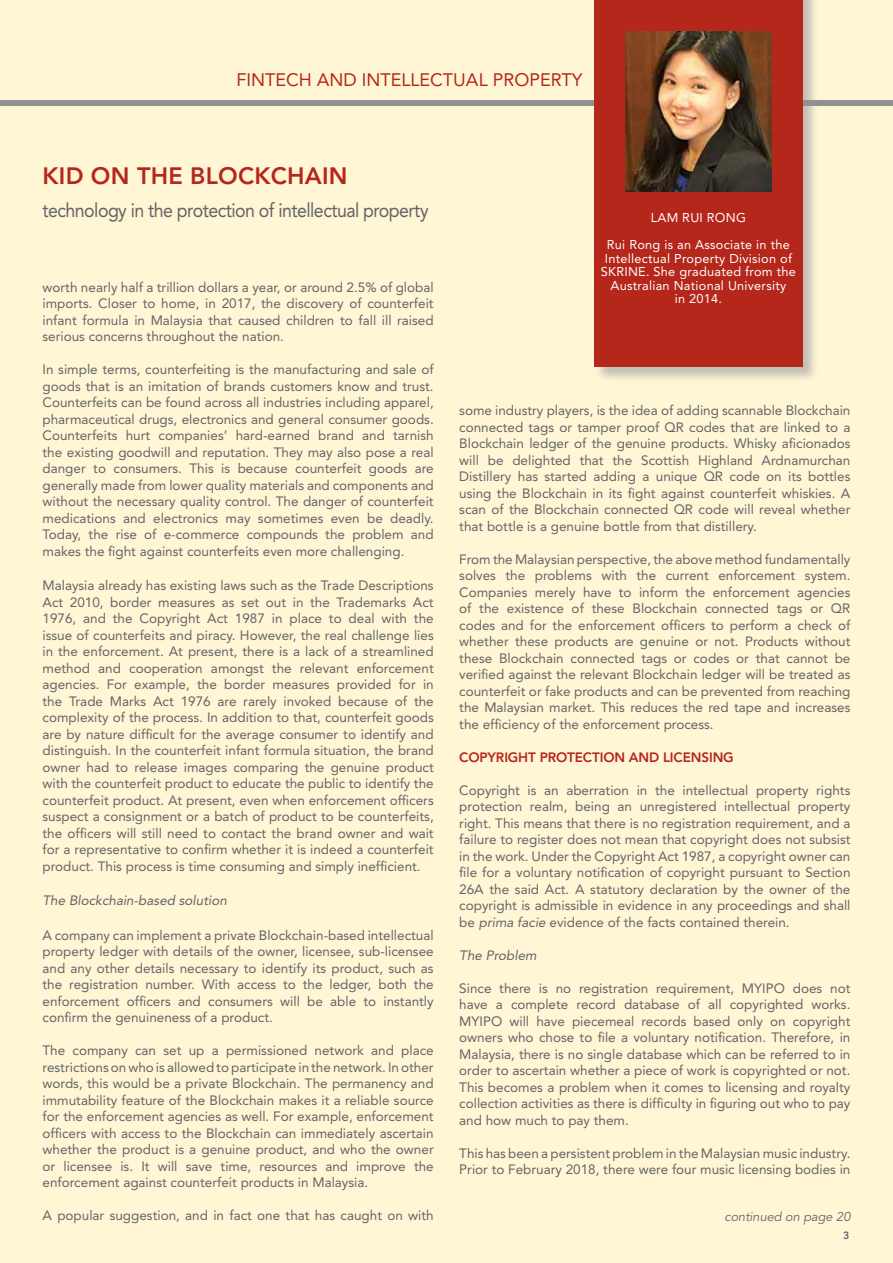
<style>
.page{position:relative;width:893px;height:1263px;background:#fff6d6}
.page>*{position:absolute;margin:0;border:0;box-sizing:border-box;transform-origin:0 0}
.t1{font:800 23.55px "Avenir";letter-spacing:.01em;color:#b5261b}
.t2{font:19.5px "Avenir";letter-spacing:-.03em;color:#636165;scale:.91 1}
.t3{font:18px "Avenir";color:#b5261b}
.t4{font:13.5px/16.5px "Avenir";color:#636466;text-align:justify}
.t5{font:italic 13.5px "Avenir";color:#636466}
.t6{font:800 13.5px "Avenir";letter-spacing:-.01em;color:#b5261b}
.t7{font:12.75px/13.5px "Avenir";letter-spacing:.02em;color:#fff;text-align:center}
.t8{font:italic 12.75px "Avenir";color:#636466}
.t9{font:800 10.5px "Avenir";color:#636466}
.s1{font-style:italic}
</style>
<div class="page">
<div style="left:0;top:101px;width:893px;height:5px;background:#919195"></div>
<div style="left:594px;top:0;width:225px;height:383px;background:#919195;opacity:.55"></div>
<div style="left:594px;top:0;width:209px;height:366px;background:#b5261b"></div>
<img style="left:626px;top:32px;width:145px;height:160px">
<h3 class="t3" style="left:237px;top:70px;width:347px">FINTECH AND INTELLECTUAL PROPERTY</h3>
<h1 class="t1" style="left:43px;top:162px;width:307px">KID ON THE BLOCKCHAIN</h1>
<h2 class="t2" style="left:43px;top:199px;width:426px">technology in the protection of intellectual property</h2>
<p class="t4" style="left:43px;top:279px;width:393px">worth nearly half a trillion dollars a year, or around 2.5% of global imports. Closer to home, in 2017, the discovery of counterfeit infant formula in Malaysia that caused children to fall ill raised serious concerns throughout the nation.</p>
<p class="t4" style="left:43px;top:361px;width:393px">In simple terms, counterfeiting is the manufacturing and sale of goods that is an imitation of brands customers know and trust.<br>Counterfeits can be found across all industries including apparel, pharmaceutical drugs, electronics and general consumer goods.<br>Counterfeits hurt companies’ hard-earned brand and tarnish the existing goodwill and reputation. They may also pose a real danger to consumers. This is because counterfeit goods are generally made from lower quality materials and components and without the necessary quality control. The danger of counterfeit medications and electronics may sometimes even be deadly.<br>Today, the rise of e-commerce compounds the problem and makes the fight against counterfeits even more challenging.</p>
<p class="t4" style="left:43px;top:577px;width:393px">Malaysia already has existing laws such as the Trade Descriptions Act 2010, border measures as set out in the Trademarks Act 1976, and the Copyright Act 1987 in place to deal with the issue of counterfeits and piracy. However, the real challenge lies in the enforcement. At present, there is a lack of a streamlined method and cooperation amongst the relevant enforcement agencies. For example, the border measures provided for in the Trade Marks Act 1976 are rarely invoked because of the complexity of the process. In addition to that, counterfeit goods are by nature difficult for the average consumer to identify and distinguish. In the counterfeit infant formula situation, the brand owner had to release images comparing the genuine product with the counterfeit product to educate the public to identify the counterfeit product. At present, even when enforcement officers suspect a consignment or a batch of product to be counterfeits, the officers will still need to contact the brand owner and wait for a representative to confirm whether it is indeed a counterfeit product. This process is time consuming and simply inefficient.</p>
<p class="t5" style="left:43px;top:893px;width:186px">The Blockchain-based solution</p>
<p class="t4" style="left:43px;top:927px;width:393px">A company can implement a private Blockchain-based intellectual property ledger with details of the owner, licensee, sub-licensee and any other details necessary to identify its product, such as the registration number. With access to the ledger, both the enforcement officers and consumers will be able to instantly confirm the genuineness of a product.</p>
<p class="t4" style="left:43px;top:1042px;width:393px">The company can set up a permissioned network and place restrictions on who is allowed to participate in the network. In other words, this would be a private Blockchain. The permanency and immutability feature of the Blockchain makes it a reliable source for the enforcement agencies as well. For example, enforcement officers with access to the Blockchain can immediately ascertain whether the product is a genuine product, and who the owner or licensee is. It will save time, resources and improve the enforcement against counterfeit products in Malaysia.</p>
<p class="t4" style="left:43px;top:1207px;width:393px">A popular suggestion, and in fact one that has caught on with</p>
<p class="t7" style="left:607px;top:204px;width:184px;line-height:27px">LAM RUI RONG<br>Rui Rong is an Associate in the</p>
<p class="t7" style="left:601px;top:252px;width:197px">Intellectual Property Division of<br>SKRINE. She graduated from the<br>Australian National University<br>in 2014.</p>
<p class="t4" style="left:459px;top:402px;width:393px">some industry players, is the idea of adding scannable Blockchain connected tags or tamper proof QR codes that are linked to a Blockchain ledger of the genuine products. Whisky aficionados will be delighted that the Scottish Highland Ardnamurchan Distillery has started adding a unique QR code on its bottles using the Blockchain in its fight against counterfeit whiskies. A scan of the Blockchain connected QR code will reveal whether that bottle is a genuine bottle from that distillery.</p>
<p class="t4" style="left:459px;top:551px;width:393px">From the Malaysian perspective, the above method fundamentally solves the problems with the current enforcement system.<br>Companies merely have to inform the enforcement agencies of the existence of these Blockchain connected tags or QR codes and for the enforcement officers to perform a check of whether these products are genuine or not. Products without these Blockchain connected tags or codes or that cannot be verified against the relevant Blockchain ledger will be treated as counterfeit or fake products and can be prevented from reaching the Malaysian market. This reduces the red tape and increases the efficiency of the enforcement process.</p>
<p class="t6" style="left:459px;top:749px;width:276px">COPYRIGHT PROTECTION AND LICENSING</p>
<p class="t4" style="left:459px;top:782px;width:393px">Copyright is an aberration in the intellectual property rights protection realm, being an unregistered intellectual property right. This means that there is no registration requirement, and a failure to register does not mean that copyright does not subsist in the work. Under the Copyright Act 1987, a copyright owner can file for a voluntary notification of copyright pursuant to Section 26A the said Act. A statutory declaration by the owner of the copyright is admissible in evidence in any proceedings and shall be <span class="s1">prima facie</span> evidence of the facts contained therein.</p>
<p class="t5" style="left:459px;top:947px;width:79px">The Problem</p>
<p class="t4" style="left:459px;top:980px;width:393px">Since there is no registration requirement, MYIPO does not have a complete record database of all copyrighted works.<br>MYIPO will have piecemeal records based only on copyright owners who chose to file a voluntary notification. Therefore, in Malaysia, there is no single database which can be referred to in order to ascertain whether a piece of work is copyrighted or not.<br>This becomes a problem when it comes to licensing and royalty collection activities as there is difficulty in figuring out who to pay and how much to pay them.</p>
<p class="t4" style="left:459px;top:1145px;width:393px">This has been a persistent problem in the Malaysian music industry.<br>Prior to February 2018, there were four music licensing bodies in</p>
<p class="t8" style="left:725px;top:1209px;width:127px">continued on page 20</p>
<p class="t9" style="left:843px;top:1229px;width:8px">3</p>
</div>
